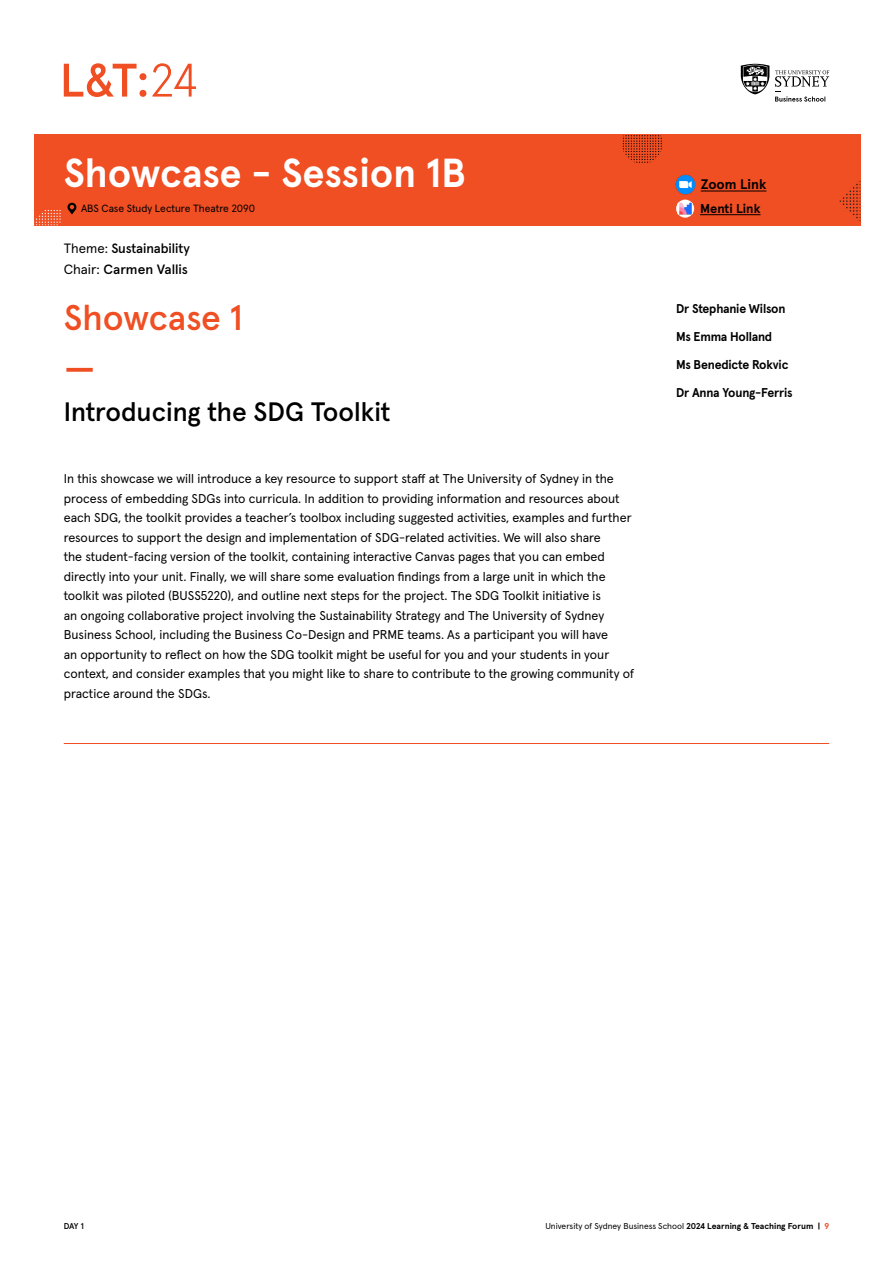
<style>
.page{position:relative;width:893px;height:1263px;background:#fff}
.page>*{position:absolute;margin:0;border:0;box-sizing:border-box;transform-origin:0 0}
.t1{font:500 41.7px "Apercu Pro";color:#f04e23}
.t2{font:700 40.5px "Apercu Pro";letter-spacing:-.005em;color:#fff}
.t3{font:500 35.7px "Apercu Pro";letter-spacing:-.005em;color:#f04e23}
.t4{font:500 26.7px "Apercu Pro";color:#000}
.t5{font:700 13.8px "Apercu Pro";color:#000}
.t6{font:500 13.5px/21px "Apercu Pro";letter-spacing:-.005em;color:#000}
.t7{font:700 12.9px "Apercu Pro";color:#000}
.t8{font:12.75px/19.5px "Apercu Pro";color:#000}
.t9{font:700 12.75px/27.8px "Apercu Pro";letter-spacing:-.015em;color:#000}
.t10{font:10.5px "Apercu Pro";letter-spacing:-.005em;color:#000}
.t11{font:8.4px "Apercu Pro";color:#000}
.t12{font:500 8.4px "Apercu Pro";color:#000}
.s1{font-weight:400}
.s2{font-weight:700}
.s3{font-weight:700;color:#f04e23}
</style>
<div class="page">
<svg style="left:741px;top:64px;width:28px;height:30px"></svg>
<svg style="left:775px;top:70px;width:54px;height:32px"></svg>
<svg style="left:64px;top:63px;width:82px;height:34px"></svg>
<svg style="left:152px;top:63px;width:44px;height:34px"></svg>
<div style="left:34px;top:134px;width:826px;height:91px;background:#f04e23"></div>
<svg style="left:623px;top:135px;width:39px;height:28px"></svg>
<svg style="left:839px;top:181px;width:21px;height:41px"></svg>
<svg style="left:34px;top:210px;width:27px;height:15px"></svg>
<hr style="left:64px;top:743px;width:765px;height:1px;background:#f04e23">
<svg style="left:68px;top:203px;width:8px;height:12px"></svg>
<hr style="left:700px;top:214px;width:60px;height:1px;background:#000">
<svg style="left:676px;top:200px;width:18px;height:18px"></svg>
<svg style="left:677px;top:203px;width:16px;height:12px"></svg>
<img style="left:678px;top:203px;width:14px;height:12px">
<img style="left:675px;top:174px;width:20px;height:20px">
<hr style="left:701px;top:191px;width:65px;height:1px;background:#000">
<h2 class="t2" style="left:64px;top:141px;width:404px">Showcase - Session 1B</h2>
<p class="t5" style="left:701px;top:173px;width:67px">Zoom Link</p>
<p class="t10" style="left:81px;top:201px;width:176px">ABS Case Study Lecture Theatre 2090</p>
<p class="t7" style="left:700px;top:198px;width:62px">Menti Link</p>
<p class="t6" style="left:64px;top:236px;width:128px"><span class="s1">Theme:</span> Sustainability<br><span class="s1">Chair:</span> Carmen Vallis</p>
<h3 class="t3" style="left:64px;top:290px;width:181px">Showcase 1</h3>
<h1 class="t1" style="left:64px;top:336px;width:33px">—</h1>
<h3 class="t4" style="left:64px;top:391px;width:328px">Introducing the SDG Toolkit</h3>
<p class="t8" style="left:64px;top:468px;width:572px">In this showcase we will introduce a key resource to support staff at The University of Sydney in the process of embedding SDGs into curricula. In addition to providing information and resources about each SDG, the toolkit provides a teacher’s toolbox including suggested activities, examples and further resources to support the design and implementation of SDG-related activities. We will also share<br>the student-facing version of the toolkit, containing interactive Canvas pages that you can embed directly into your unit. Finally, we will share some evaluation findings from a large unit in which the toolkit was piloted (BUSS5220), and outline next steps for the project. The SDG Toolkit initiative is<br>an ongoing collaborative project involving the Sustainability Strategy and The University of Sydney Business School, including the Business Co-Design and PRME teams. As a participant you will have<br>an opportunity to reflect on how the SDG toolkit might be useful for you and your students in your context, and consider examples that you might like to share to contribute to the growing community of practice around the SDGs.</p>
<p class="t9" style="left:676px;top:294px;width:118px">Dr Stephanie Wilson<br>Ms Emma Holland<br>Ms Benedicte Rokvic<br>Dr Anna Young-Ferris</p>
<p class="t12" style="left:64px;top:1219px;width:22px">DAY 1</p>
<p class="t11" style="left:545px;top:1219px;width:285px">University of Sydney Business School <span class="s2">2024 Learning &amp; Teaching Forum |</span> <span class="s3">9</span></p>
</div>
